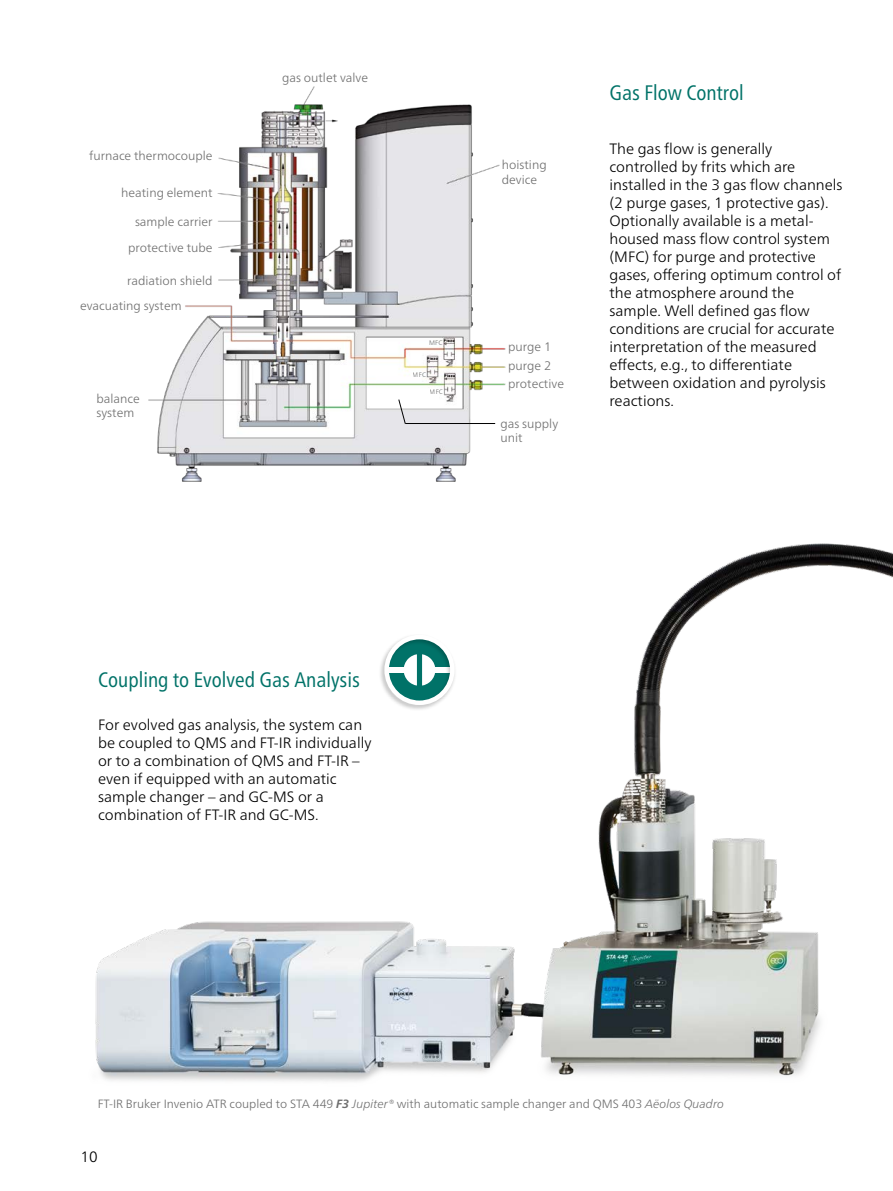
<style>
.page{position:relative;width:893px;height:1191px;background:#fff}
.page>*{position:absolute;margin:0;border:0;box-sizing:border-box;transform-origin:0 0}
.Fließtext_en_n{font:condensed 21px "Frutiger Neue LTW1 G";color:#007268}
.Subhead_1_grün_n{font:condensed 21px "Frutiger Neue LTW1 G";color:#007268}
.Fließtext_en_n-2{font:300 15px/18px "Frutiger Neue LTW1 G";color:#000}
.Bildunterschrift_n{font:300 12.3px/14.2px "Frutiger Neue LTW1 G";color:#6e6e6e}
.Fließtext_de_n{font:300 12px "Frutiger Neue LTW1 G";color:#6e6e6e}
.t1{font:300 6.45px "Frutiger Neue LTW1 G";color:#6e6e6e}
.s1{font-weight:700;font-style:italic}
.s2{font-style:italic}
</style>
<div class="page">
<img style="left:148px;top:86px;width:358px;height:396px">
<hr style="left:405px;top:423px;width:90px;height:1px;background:#000">
<svg style="left:398px;top:399px;width:8px;height:25px"></svg>
<img style="left:95px;top:543px;width:798px;height:538px">
<div style="left:378px;top:633px;width:79px;height:78px;background:#000;opacity:.25"></div>
<div style="left:384px;top:635px;width:71px;height:70px;border:4px solid #fff;border-radius:50%"></div>
<p class="Bildunterschrift_n" style="left:89px;top:148px;width:125px">furnace thermocouple</p>
<p class="Bildunterschrift_n" style="left:121px;top:185px;width:93px">heating element</p>
<p class="Bildunterschrift_n" style="left:135px;top:214px;width:79px">sample carrier</p>
<p class="Bildunterschrift_n" style="left:128px;top:241px;width:86px">protective tube</p>
<p class="Bildunterschrift_n" style="left:127px;top:273px;width:87px">radiation shield</p>
<p class="Bildunterschrift_n" style="left:80px;top:299px;width:103px">evacuating system</p>
<p class="Bildunterschrift_n" style="left:96px;top:391px;width:45px">balance system</p>
<p class="Bildunterschrift_n" style="left:282px;top:71px;width:87px">gas outlet valve</p>
<p class="t1" style="left:429px;top:339px;width:15px">MFC</p>
<p class="t1" style="left:413px;top:371px;width:15px">MFC</p>
<p class="t1" style="left:430px;top:388px;width:15px">MFC</p>
<p class="Bildunterschrift_n" style="left:502px;top:158px;width:46px">hoisting device</p>
<p class="Bildunterschrift_n" style="left:508px;top:340px;width:45px">purge 1</p>
<p class="Bildunterschrift_n" style="left:508px;top:358px;width:45px">purge 2</p>
<p class="Bildunterschrift_n" style="left:508px;top:376px;width:57px">protective</p>
<p class="Bildunterschrift_n" style="left:500px;top:416px;width:59px">gas supply unit</p>
<p class="Subhead_1_grün_n" style="left:609px;top:77px;width:136px">Gas Flow Control</p>
<p class="Fließtext_en_n-2" style="left:609px;top:139px;width:235px">The gas flow is generally controlled by frits which are installed in the 3 gas flow channels (2 purge gases, 1 protective gas).<br>Optionally available is a metal&shy;housed mass flow control system (MFC) for purge and protective gases, offering optimum control of the atmosphere around the sample. Well defined gas flow conditions are crucial for accurate interpretation of the measured effects, e.g., to differentiate between oxidation and pyrolysis reactions.</p>
<p class="Fließtext_en_n" style="left:98px;top:664px;width:263px">Coupling to Evolved Gas Analysis</p>
<p class="Fließtext_en_n-2" style="left:98px;top:715px;width:275px">For evolved gas analysis, the system can be coupled to QMS and FT-IR individually or to a combination of QMS and FT-IR – even if equipped with an automatic sample changer – and GC-MS or a combination of FT-IR and GC-MS.</p>
<p class="Fließtext_de_n" style="left:98px;top:1096px;width:628px">FT-IR Bruker Invenio ATR coupled to STA 449 <span class="s1">F3</span> <span class="s2">Jupiter®</span> with automatic sample changer and QMS 403 <span class="s2">Aëolos Quadro</span></p>
<p class="Fließtext_en_n-2" style="left:81px;top:1147px;width:19px">10</p>
</div>
